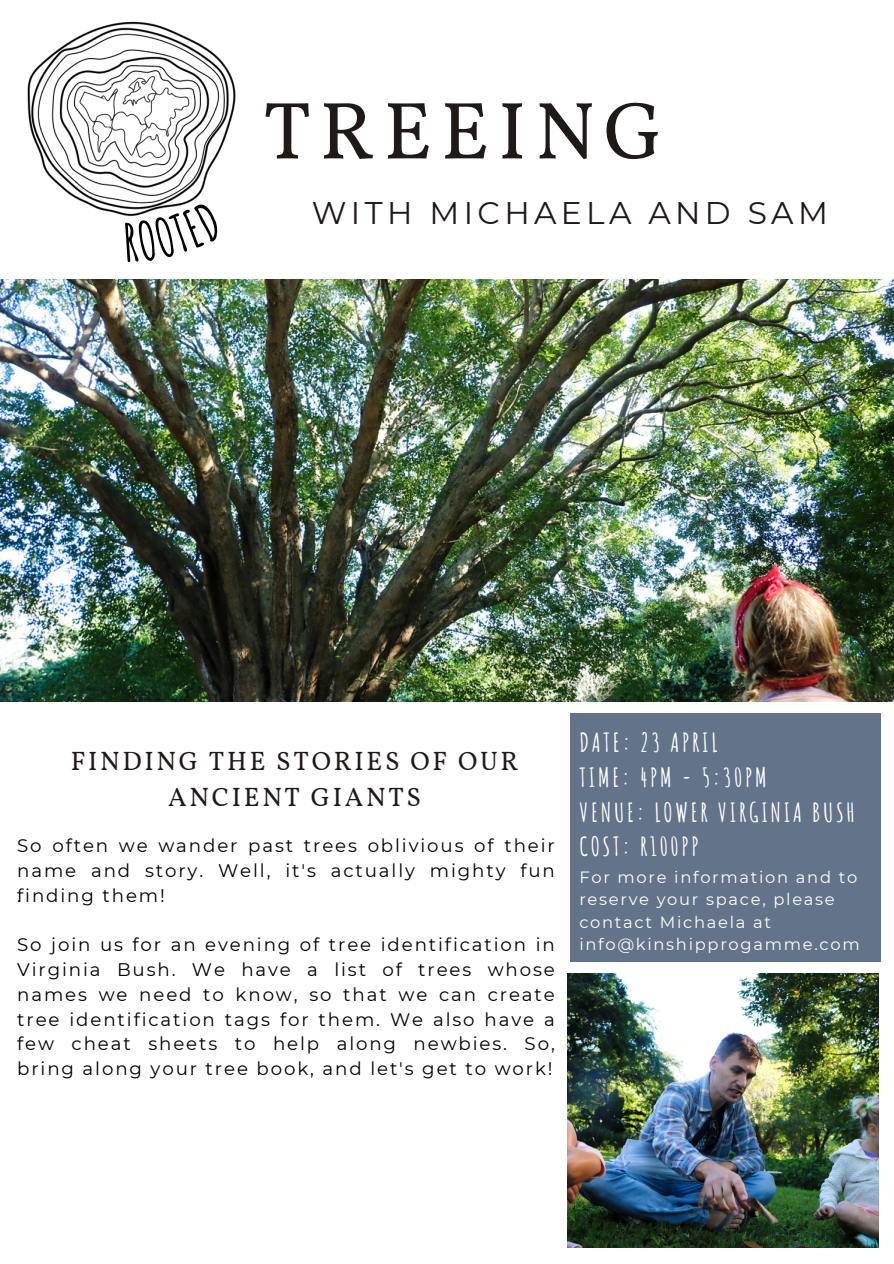
<style>
.page{position:relative;width:894px;height:1264px;background:#fff}
.page>*{position:absolute;margin:0;border:0;box-sizing:border-box;transform-origin:0 0}
.t1{font:81.15px "Vollkorn";letter-spacing:.105em;color:#1f1918}
.t2{font:31.2px "Montserrat";letter-spacing:.14em;color:#1f1918}
.t3{font:26.4px/36px "Vollkorn";letter-spacing:.105em;color:#1f1918;text-align:center}
.t4{font:700 25.65px/34.8px "Amatic SC";letter-spacing:.105em;color:#fff}
.t5{font:18.15px/24.8px "Montserrat";letter-spacing:.105em;color:#000;text-align:justify}
.t6{font:16.35px/22.5px "Montserrat";letter-spacing:.105em;color:#fff}
</style>
<div class="page">
<img style="left:567px;top:973px;width:311px;height:274px">
<img style="left:0;top:280px;width:893px;height:422px">
<img style="left:0;top:21px;width:400px;height:323px">
<div style="left:569px;top:713px;width:311px;height:249px;background:#637389"></div>
<svg style="left:125px;top:201px;width:98px;height:61px"></svg>
<p class="t1" style="left:263px;top:81px;width:401px">TREEING</p>
<h2 class="t2" style="left:312px;top:194px;width:517px">WITH MICHAELA AND SAM</h2>
<h3 class="t3" style="left:71px;top:745px;width:449px">FINDING THE STORIES OF OUR<br>ANCIENT GIANTS</h3>
<p class="t5" style="left:17px;top:833px;width:539px">So often we wander past trees oblivious of their name and story. Well, it's actually mighty fun finding them!</p>
<p class="t5" style="left:17px;top:932px;width:539px">So join us for an evening of tree identification in Virginia Bush. We have a list of trees whose names we need to know, so that we can create tree identification tags for them. We also have a few cheat sheets to help along newbies. So, bring along your tree book, and let's get to work!</p>
<p class="t5" style="left:17px;top:882px;width:5px">.</p>
<h3 class="t4" style="left:579px;top:724px;width:277px">DATE: 23 APRIL<br>TIME: 4PM - 5:30PM<br>VENUE: LOWER VIRGINIA BUSH<br>COST: R100PP</h3>
<p class="t6" style="left:579px;top:865px;width:282px">For more information and to reserve your space, please contact Michaela at info@kinshipprogamme.com</p>
</div>
